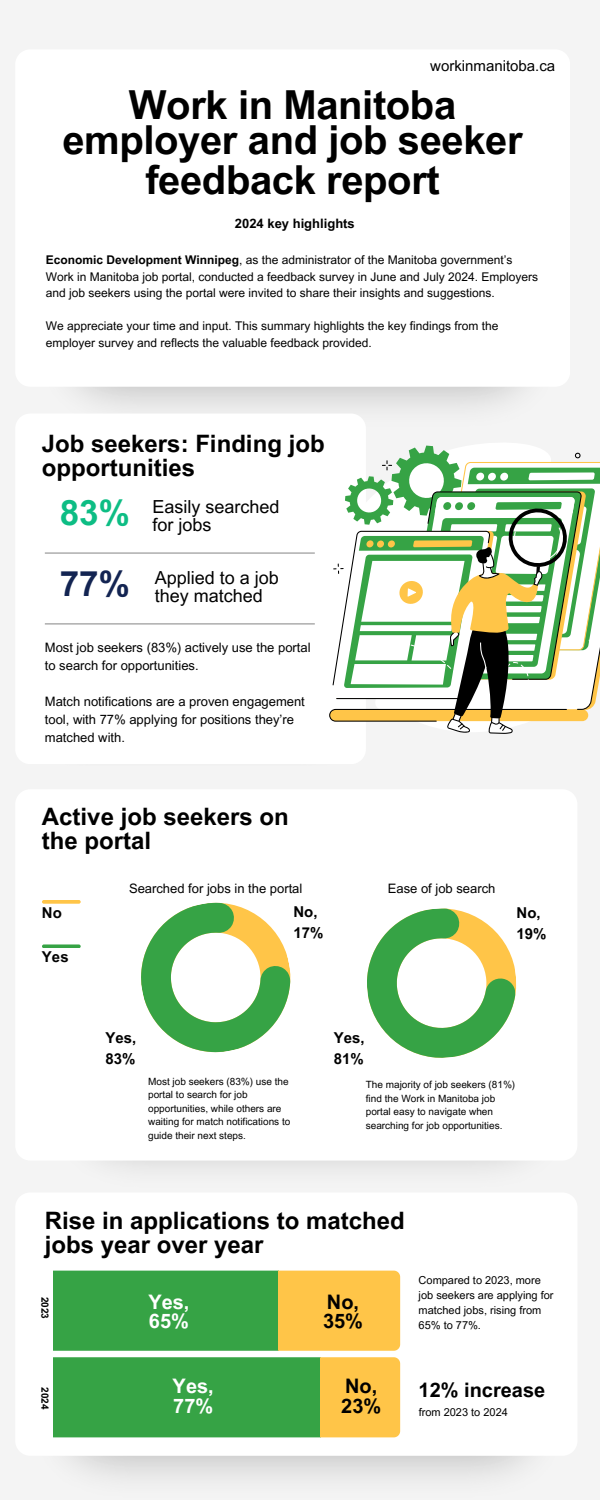
<style>
.page{position:relative;width:600px;height:1500px;background:#f4f4f4}
.page>*{position:absolute;margin:0;border:0;box-sizing:border-box;transform-origin:0 0}
.t1{font:700 40px/35.2px "Arial MT Pro";letter-spacing:-.01em;color:#000;text-align:center}
.t2{font:700 35px "Arial MT Pro";color:#0dbd84}
.t3{font:700 35px "Arial MT Pro";color:#132452}
.t4{font:700 24px/24px "Arial MT Pro";color:#000}
.t5{font:700 20px/19.5px "Arial MT Pro";color:#000}
.t6{font:700 20px/19.5px "Arial MT Pro";color:#fff}
.t7{font:18px/18px "Arial MT Pro";color:#000}
.t8{font:700 15px/21px "Arial MT Pro";color:#000}
.t9{font:15px "Arial MT Pro";color:#000}
.t10{font:13px/18px "Arial MT Pro";color:#000}
.t11{font:700 13px "Arial MT Pro";color:#000}
.t12{font:12px/16.5px "Arial MT Pro";color:#000}
.t13{font:11px/15px "Arial MT Pro";color:#000}
.t14{font:10px/13.5px "Arial MT Pro";color:#000}
.t15{font:700 10px "Arial MT Pro";color:#000}
.s1{font-weight:700}
</style>
<div class="page">
<div style="left:16px;top:50px;width:554px;height:337px;background:#fff"></div>
<div style="left:16px;top:790px;width:561px;height:371px;background:#fff"></div>
<svg style="left:135px;top:896px;width:162px;height:163px"></svg>
<svg style="left:42px;top:944px;width:39px;height:4px"></svg>
<svg style="left:42px;top:900px;width:39px;height:4px"></svg>
<svg style="left:364px;top:905px;width:155px;height:157px"></svg>
<div style="left:16px;top:414px;width:350px;height:350px;background:#fff"></div>
<hr style="left:45px;top:553px;width:270px;height:1px;background:#848484">
<hr style="left:45px;top:624px;width:270px;height:1px;background:#848484">
<div style="left:16px;top:1192px;width:561px;height:264px;background:#fff"></div>
<svg style="left:54px;top:1271px;width:346px;height:80px;background:#7daf46"></svg>
<svg style="left:54px;top:1357px;width:346px;height:80px;background:#64ab46"></svg>
<svg style="left:317px;top:437px;width:212px;height:320px;fill:#fefefe"></svg>
<svg style="left:329px;top:446px;width:271px;height:288px"></svg>
<p class="t9" style="left:430px;top:60px;width:127px">workinmanitoba.ca</p>
<p class="t1" style="left:62px;top:92px;width:462px">Work in Manitoba employer and job seeker</p>
<p class="t1" style="left:145px;top:167px;width:296px">feedback report</p>
<h1 class="t11" style="left:235px;top:219px;width:121px">2024 key highlights</h1>
<p class="t12" style="left:46px;top:253px;width:494px"><span class="s1">Economic Development Winnipeg</span>, as the administrator of the Manitoba government’s<br>Work in Manitoba job portal, conducted a feedback survey in June and July 2024. Employers and job seekers using the portal were invited to share their insights and suggestions.</p>
<p class="t12" style="left:46px;top:319px;width:454px">We appreciate your time and input. This summary highlights the key findings from the employer survey and reflects the valuable feedback provided.</p>
<p class="t4" style="left:42px;top:435px;width:284px">Job seekers: Finding job opportunities</p>
<h3 class="t7" style="left:153px;top:500px;width:129px">Easily searched for jobs</h3>
<p class="t7" style="left:155px;top:571px;width:126px">Applied to a job they matched</p>
<p class="t2" style="left:60px;top:500px;width:72px">83%</p>
<p class="t3" style="left:60px;top:571px;width:72px">77%</p>
<p class="t10" style="left:45px;top:640px;width:267px">Most job seekers (83%) actively use the portal to search for opportunities.</p>
<h6 class="t10" style="left:45px;top:694px;width:262px">Match notifications are a proven engagement tool, with 77% applying for positions they’re matched with.</h6>
<p class="t4" style="left:42px;top:808px;width:248px">Active job seekers on the portal</p>
<h5 class="t8" style="left:42px;top:904px;width:21px">No</h5>
<h2 class="t8" style="left:42px;top:948px;width:28px">Yes</h2>
<h2 class="t10" style="left:129px;top:881px;width:175px">Searched for jobs in the portal</h2>
<h5 class="t10" style="left:388px;top:881px;width:109px">Ease of job search</h5>
<p class="t8" style="left:293px;top:903px;width:32px">No,<br>17%</p>
<p class="t8" style="left:517px;top:904px;width:32px">No,<br>19%</p>
<p class="t8" style="left:106px;top:1029px;width:32px">Yes,<br>83%</p>
<p class="t8" style="left:334px;top:1029px;width:32px">Yes,<br>81%</p>
<h3 class="t14" style="left:148px;top:1076px;width:144px">Most job seekers (83%) use the portal to search for job opportunities, while others are waiting for match notifications to guide their next steps.</h3>
<p class="t14" style="left:366px;top:1079px;width:151px">The majority of job seekers (81%) find the Work in Manitoba job portal easy to navigate when searching for job opportunities.</p>
<h6 class="t4" style="left:45px;top:1212px;width:362px">Rise in applications to matched jobs year over year</h6>
<h6 class="t15" style="left:49px;top:1297px;width:24px;rotate:90deg">2023</h6>
<p class="t6" style="left:148px;top:1294px;width:43px">Yes,<br>65%</p>
<p class="t5" style="left:323px;top:1294px;width:42px">No,<br>35%</p>
<h6 class="t13" style="left:419px;top:1274px;width:137px">Compared to 2023, more job seekers are applying for matched jobs, rising from<br>65% to 77%.</h6>
<h6 class="t15" style="left:49px;top:1387px;width:24px;rotate:90deg">2024</h6>
<p class="t6" style="left:173px;top:1379px;width:43px">Yes,<br>77%</p>
<h3 class="t5" style="left:341px;top:1379px;width:42px">No,<br>23%</h3>
<h6 class="t5" style="left:419px;top:1383px;width:128px">12% increase</h6>
<p class="t13" style="left:419px;top:1406px;width:91px">from 2023 to 2024</p>
</div>
